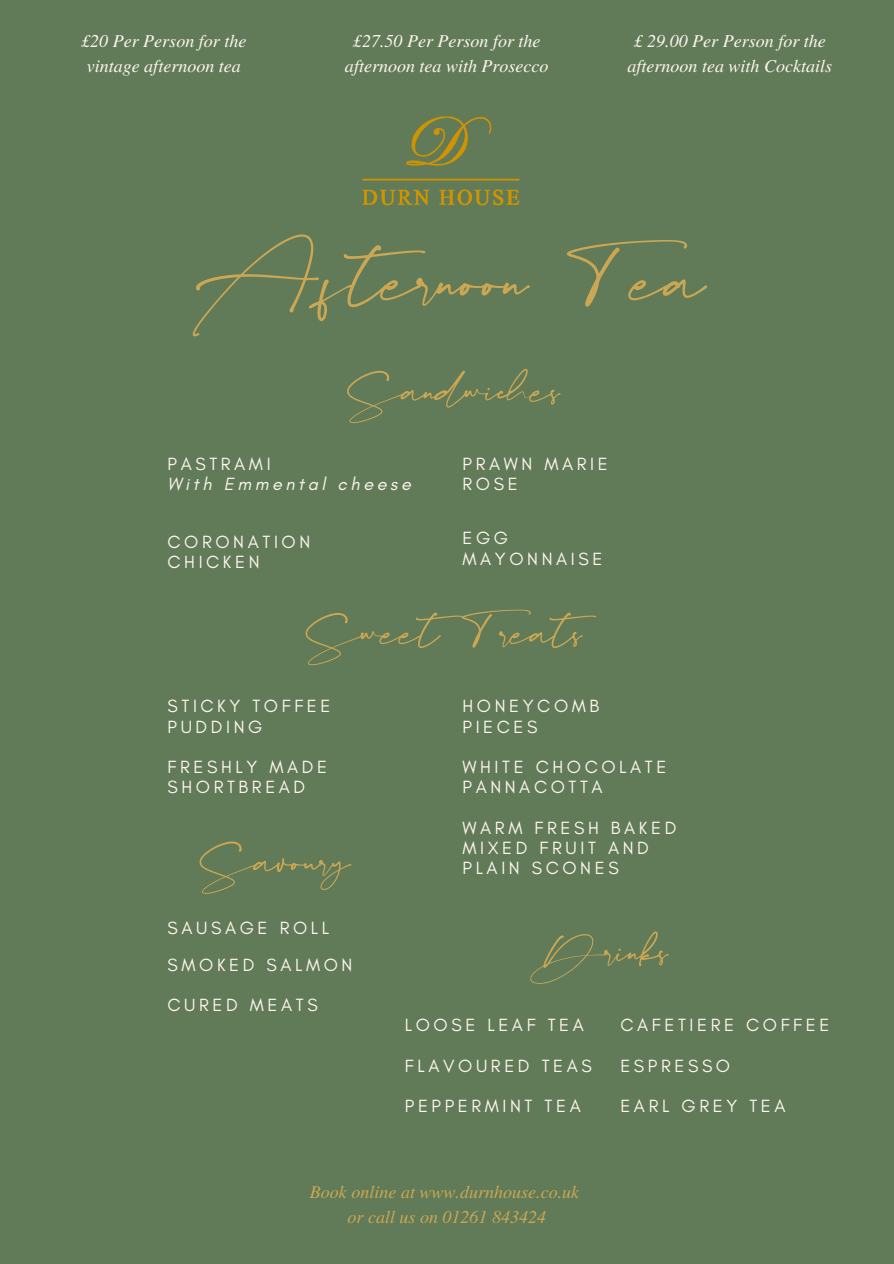
<style>
.page{position:relative;width:894px;height:1264px;background:#fff}
.page>*{position:absolute;margin:0;border:0;box-sizing:border-box;transform-origin:0 0}
.t1{font:105px "Belove";color:#cba754}
.t2{font:60px "Belove";color:#cba754}
.t3{font:18px/20.2px "Glacial Indifference";letter-spacing:.2em;color:#fef5ef}
.t4{font:italic 18px/24.8px "Te X Gyre Termes";color:#fef5ef;text-align:center}
.t5{font:italic 18px "Te X Gyre Termes";color:#cba754}
.t6{font:italic 18px "Glacial Indifference";letter-spacing:.2em;color:#fef5ef}
</style>
<div class="page">
<div style="left:0;top:0;width:893px;height:1263px;background:#617b58"></div>
<img style="left:362px;top:116px;width:158px;height:90px">
<p class="t4" style="left:81px;top:27px;width:166px">£20 Per Person for the vintage afternoon tea</p>
<p class="t4" style="left:627px;top:27px;width:206px">£ 29.00 Per Person for the afternoon tea with Cocktails</p>
<p class="t4" style="left:345px;top:27px;width:205px">£27.50 Per Person for the afternoon tea with Prosecco</p>
<p class="t1" style="left:188px;top:224px;width:519px">Afternoon Tea</p>
<p class="t2" style="left:343px;top:358px;width:217px">Sandwiches</p>
<p class="t3" style="left:167px;top:453px;width:105px">PASTRAMI</p>
<p class="t6" style="left:167px;top:473px;width:245px">With Emmental cheese</p>
<p class="t3" style="left:167px;top:531px;width:144px">CORONATION</p>
<p class="t3" style="left:167px;top:552px;width:93px">CHICKEN</p>
<p class="t3" style="left:462px;top:453px;width:147px">PRAWN MARIE</p>
<p class="t3" style="left:462px;top:474px;width:57px">ROSE</p>
<p class="t3" style="left:462px;top:528px;width:47px">EGG</p>
<p class="t3" style="left:462px;top:548px;width:141px">MAYONNAISE</p>
<p class="t2" style="left:302px;top:600px;width:281px">Sweet Treats</p>
<p class="t3" style="left:167px;top:695px;width:164px">STICKY TOFFEE<br>PUDDING</p>
<p class="t3" style="left:167px;top:756px;width:161px">FRESHLY MADE</p>
<p class="t3" style="left:167px;top:776px;width:139px">SHORTBREAD</p>
<p class="t2" style="left:196px;top:829px;width:155px">Savoury</p>
<p class="t3" style="left:167px;top:917px;width:163px">SAUSAGE ROLL</p>
<p class="t3" style="left:167px;top:954px;width:186px">SMOKED SALMON</p>
<p class="t3" style="left:167px;top:994px;width:152px">CURED MEATS</p>
<p class="t3" style="left:462px;top:695px;width:138px">HONEYCOMB</p>
<p class="t3" style="left:462px;top:716px;width:76px">PIECES</p>
<p class="t3" style="left:462px;top:756px;width:205px">WHITE CHOCOLATE<br>PANNACOTTA</p>
<p class="t3" style="left:462px;top:817px;width:215px">WARM FRESH BAKED</p>
<p class="t3" style="left:462px;top:837px;width:188px">MIXED FRUIT AND</p>
<p class="t3" style="left:462px;top:857px;width:158px">PLAIN SCONES</p>
<p class="t2" style="left:527px;top:919px;width:142px">Drinks</p>
<p class="t3" style="left:405px;top:1014px;width:180px">LOOSE LEAF TEA</p>
<p class="t3" style="left:405px;top:1055px;width:188px">FLAVOURED TEAS</p>
<p class="t3" style="left:405px;top:1095px;width:177px">PEPPERMINT TEA</p>
<p class="t3" style="left:620px;top:1014px;width:210px">CAFETIERE COFFEE</p>
<p class="t3" style="left:620px;top:1055px;width:111px">ESPRESSO</p>
<p class="t3" style="left:620px;top:1095px;width:167px">EARL GREY TEA</p>
<p class="t5" style="left:310px;top:1179px;width:270px">Book online at www.durnhouse.co.uk</p>
<p class="t5" style="left:347px;top:1203px;width:200px">or call us on 01261 843424</p>
</div>
